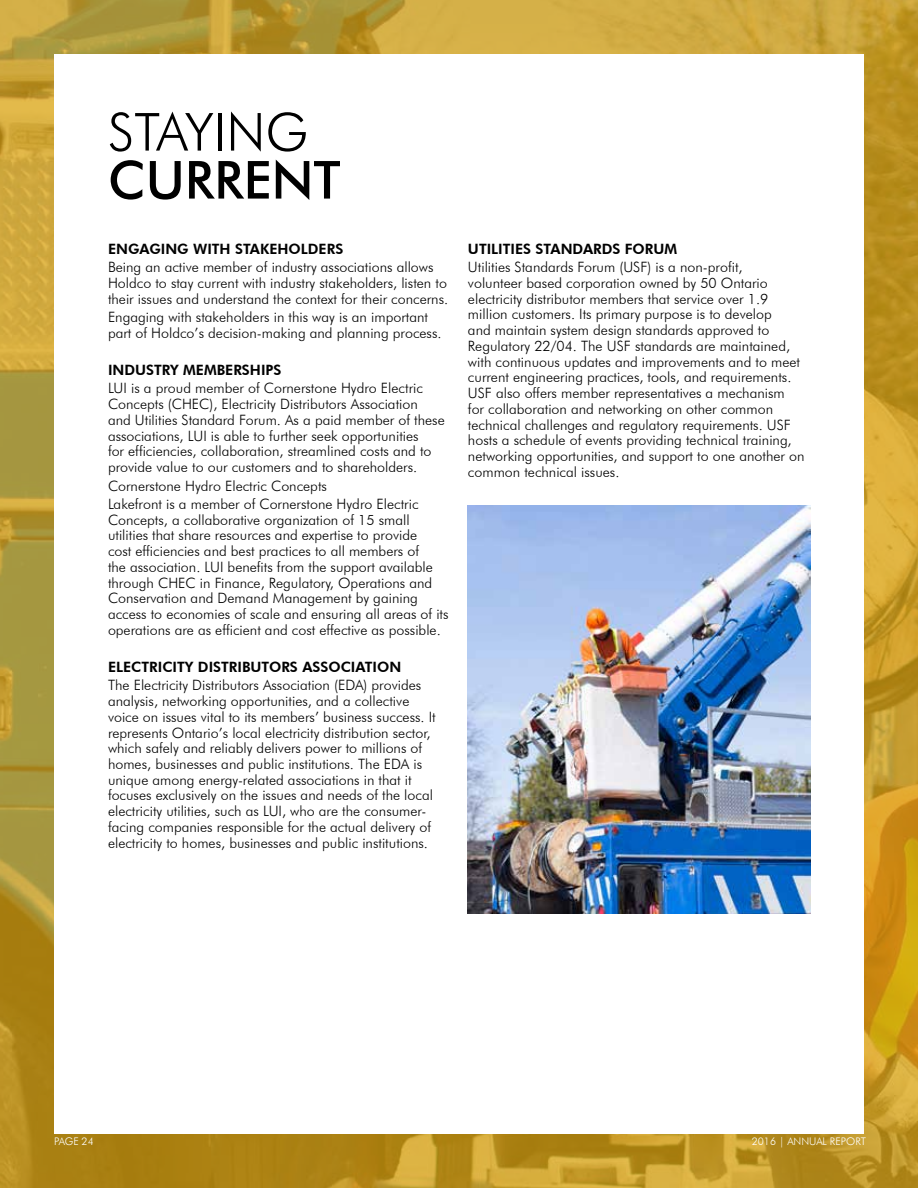
<style>
.page{position:relative;width:918px;height:1188px;background:#fff}
.page>*{position:absolute;margin:0;border:0;box-sizing:border-box;transform-origin:0 0}
.t1{font:300 52.5px "Futura BT";color:#000}
.t2{font:500 52.5px "Futura BT";color:#000}
.t3{font:300 14.25px/15.8px "Futura BT";color:#000}
.t4{font:800 14.25px "Futura BT";color:#000}
.t5{font:300 10.5px "Futura BT";color:#fff}
</style>
<div class="page">
<img style="left:0;top:0;width:918px;height:1188px">
<div style="left:54px;top:54px;width:810px;height:1080px;background:#fff"></div>
<img style="left:467px;top:505px;width:344px;height:409px">
<h1 class="t1" style="left:108px;top:100px;width:202px">STAYING</h1>
<h1 class="t2" style="left:108px;top:148px;width:234px">CURRENT</h1>
<p class="t4" style="left:108px;top:240px;width:237px">ENGAGING WITH STAKEHOLDERS</p>
<p class="t3" style="left:108px;top:259px;width:342px">Being an active member of industry associations allows<br>Holdco to stay current with industry stakeholders, listen to their issues and understand the context for their concerns.</p>
<p class="t3" style="left:108px;top:309px;width:335px">Engaging with stakeholders in this way is an important part of Holdco’s decision-making and planning process.</p>
<p class="t4" style="left:108px;top:361px;width:175px">INDUSTRY MEMBERSHIPS</p>
<p class="t3" style="left:108px;top:380px;width:338px">LUI is a proud member of Cornerstone Hydro Electric Concepts (CHEC), Electricity Distributors Association<br>and Utilities Standard Forum. As a paid member of these associations, LUI is able to further seek opportunities<br>for efficiencies, collaboration, streamlined costs and to provide value to our customers and to shareholders.</p>
<p class="t3" style="left:108px;top:476px;width:312px;line-height:18.5px">Cornerstone Hydro Electric Concepts<br>Lakefront is a member of Cornerstone Hydro Electric</p>
<p class="t3" style="left:108px;top:512px;width:342px">Concepts, a collaborative organization of 15 small utilities that share resources and expertise to provide<br>cost efficiencies and best practices to all members of<br>the association. LUI benefits from the support available through CHEC in Finance, Regulatory, Operations and Conservation and Demand Management by gaining access to economies of scale and ensuring all areas of its operations are as efficient and cost effective as possible.</p>
<p class="t4" style="left:108px;top:658px;width:295px">ELECTRICITY DISTRIBUTORS ASSOCIATION</p>
<p class="t3" style="left:108px;top:677px;width:329px">The Electricity Distributors Association (EDA) provides analysis, networking opportunities, and a collective voice on issues vital to its members’ business success. It represents Ontario’s local electricity distribution sector, which safely and reliably delivers power to millions of homes, businesses and public institutions. The EDA is unique among energy-related associations in that it focuses exclusively on the issues and needs of the local electricity utilities, such as LUI, who are the consumer&shy;facing companies responsible for the actual delivery of electricity to homes, businesses and public institutions.</p>
<p class="t4" style="left:468px;top:240px;width:211px">UTILITIES STANDARDS FORUM</p>
<p class="t3" style="left:468px;top:259px;width:338px">Utilities Standards Forum (USF) is a non-profit,<br>volunteer based corporation owned by 50 Ontario electricity distributor members that service over 1.9 million customers. Its primary purpose is to develop<br>and maintain system design standards approved to Regulatory 22/04. The USF standards are maintained, with continuous updates and improvements and to meet current engineering practices, tools, and requirements.<br>USF also offers member representatives a mechanism for collaboration and networking on other common technical challenges and regulatory requirements. USF hosts a schedule of events providing technical training, networking opportunities, and support to one another on common technical issues.</p>
<p class="t5" style="left:54px;top:1135px;width:41px">PAGE 24</p>
<p class="t5" style="left:752px;top:1135px;width:116px">2016 | ANNUAL REPORT</p>
</div>
